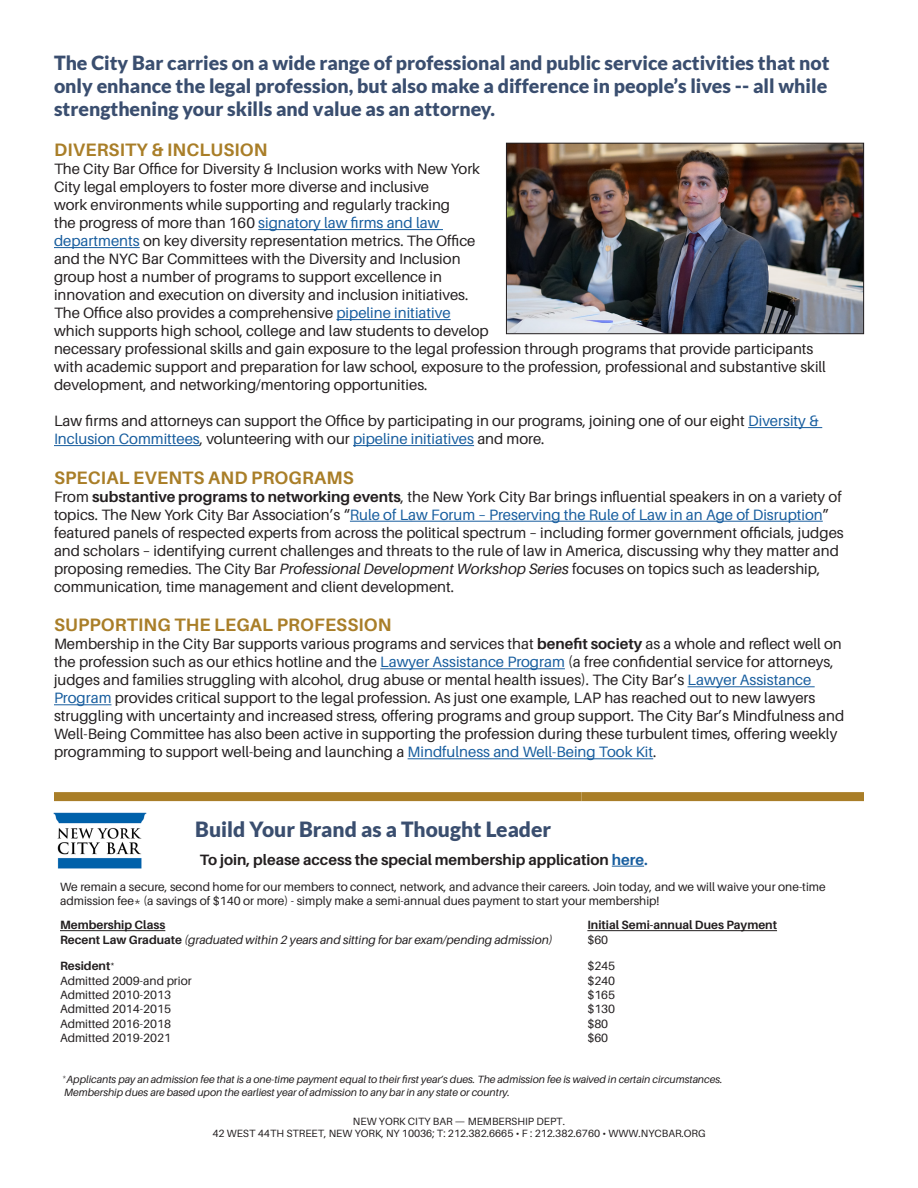
<style>
.page{position:relative;width:918px;height:1188px;background:#fff}
.page>*{position:absolute;margin:0;border:0;box-sizing:border-box;transform-origin:0 0}
.t1{font:900 21px "Lato";color:#3a4e6f}
.t2{font:900 19.5px/23.4px "Lato";color:#3a4e6f;text-align:justify}
.t3{font:700 18px "Aileron";letter-spacing:.01em;color:#a97e28}
.t4{font:15px/18px "Aileron";color:#231f20}
.t5{font:700 15px "Aileron";color:#231f20}
.t6{font:12px/14.4px "Aileron";color:#231f20}
.t7{font:italic 12px/14.4px "Aileron";color:#231f20}
.t8{font:700 12px/14.4px "Aileron";color:#231f20}
.t9{font:italic 10.5px "Aileron";color:#231f20}
.t10{font:10.5px "Aileron";color:#231f20}
.s1{color:#175d9e}
.s2{font-weight:700}
.s3{font-style:italic}
.s4{font-weight:700;font-style:normal}
.s5{font-weight:400}
</style>
<div class="page">
<hr style="left:258px;top:229px;width:185px;height:1px;background:#175d9e">
<hr style="left:54px;top:247px;width:86px;height:1px;background:#175d9e">
<hr style="left:336px;top:319px;width:115px;height:1px;background:#175d9e">
<hr style="left:748px;top:427px;width:74px;height:1px;background:#175d9e">
<hr style="left:54px;top:445px;width:146px;height:1px;background:#175d9e">
<hr style="left:353px;top:445px;width:121px;height:1px;background:#175d9e">
<hr style="left:350px;top:521px;width:473px;height:1px;background:#175d9e">
<hr style="left:380px;top:668px;width:185px;height:1px;background:#175d9e">
<hr style="left:688px;top:686px;width:127px;height:1px;background:#175d9e">
<hr style="left:54px;top:704px;width:57px;height:1px;background:#175d9e">
<hr style="left:408px;top:758px;width:245px;height:1px;background:#175d9e">
<img style="left:508px;top:145px;width:354px;height:187px">
<div style="left:506px;top:143px;width:358px;height:191px;border:1px solid #231f20"></div>
<div style="left:54px;top:792px;width:527px;height:9px;background:#a97e28"></div>
<div style="left:581px;top:792px;width:283px;height:9px;background:#a97e28"></div>
<hr style="left:60px;top:930px;width:105px;height:1px;background:#231f20">
<hr style="left:587px;top:930px;width:190px;height:1px;background:#231f20">
<hr style="left:612px;top:866px;width:32px;height:1px;background:#175d9e">
<img style="left:53px;top:812px;width:93px;height:56px">
<p class="t2" style="left:54px;top:50px;width:777px">The City Bar carries on a wide range of professional and public service activities that not only enhance the legal profession, but also make a difference in people’s lives -- all while strengthening your skills and value as an attorney.</p>
<p class="t3" style="left:54px;top:140px;width:215px">DIVERSITY &amp; INCLUSION</p>
<p class="t4" style="left:54px;top:160px;width:774px">The City Bar Office for Diversity &amp; Inclusion works with New York<br>City legal employers to foster more diverse and inclusive<br>work environments while supporting and regularly tracking<br>the progress of more than 160 <span class="s1">signatory law firms and law<br>departments</span> on key diversity representation metrics. The Office<br>and the NYC Bar Committees with the Diversity and Inclusion<br>group host a number of programs to support excellence in<br>innovation and execution on diversity and inclusion initiatives.<br>The Office also provides a comprehensive <span class="s1">pipeline initiative<br></span>which supports high school, college and law students to develop<br>necessary professional skills and gain exposure to the legal profession through programs that provide participants with academic support and preparation for law school, exposure to the profession, professional and substantive skill development, and networking/mentoring opportunities.</p>
<p class="t4" style="left:54px;top:412px;width:767px">Law firms and attorneys can support the Office by participating in our programs, joining one of our eight <span class="s1">Diversity &amp;<br>Inclusion Committees</span>, volunteering with our <span class="s1">pipeline initiatives</span> and more.</p>
<p class="t3" style="left:54px;top:467px;width:301px">SPECIAL EVENTS AND PROGRAMS</p>
<p class="t4" style="left:54px;top:488px;width:791px">From <span class="s2">substantive programs to networking events</span>, the New York City Bar brings influential speakers in on a variety of topics. The New York City Bar Association’s “<span class="s1">Rule of Law Forum – Preserving the Rule of Law in an Age of Disruption</span>” featured panels of respected experts from across the political spectrum – including former government officials, judges and scholars – identifying current challenges and threats to the rule of law in America, discussing why they matter and proposing remedies. The City Bar <span class="s3">Professional Development Workshop Series</span> focuses on topics such as leadership, communication, time management and client development.</p>
<p class="t3" style="left:54px;top:615px;width:339px">SUPPORTING THE LEGAL PROFESSION</p>
<p class="t4" style="left:54px;top:635px;width:792px">Membership in the City Bar supports various programs and services that <span class="s2">benefit society</span> as a whole and reflect well on the profession such as our ethics hotline and the <span class="s1">Lawyer Assistance Program</span> (a free confidential service for attorneys, judges and families struggling with alcohol, drug abuse or mental health issues). The City Bar’s <span class="s1">Lawyer Assistance Program</span> provides critical support to the legal profession. As just one example, LAP has reached out to new lawyers struggling with uncertainty and increased stress, offering programs and group support. The City Bar’s Mindfulness and Well-Being Committee has also been active in supporting the profession during these turbulent times, offering weekly programming to support well-being and launching a <span class="s1">Mindfulness and Well-Being Took Kit</span>.</p>
<p class="t1" style="left:195px;top:817px;width:357px">Build Your Brand as a Thought Leader</p>
<p class="t5" style="left:200px;top:851px;width:449px">To join, please access the special membership application <span class="s1">here.</span></p>
<p class="t6" style="left:60px;top:880px;width:767px">We remain a secure, second home for our members to connect, network, and advance their careers. Join today, and we will waive your one-time admission fee* (a savings of $140 or more) - simply make a semi-annual dues payment to start your membership!</p>
<p class="t7" style="left:60px;top:918px;width:494px"><span class="s4">Membership Class<br>Recent Law Graduate</span> (graduated within 2 years and sitting for bar exam/pending admission)</p>
<p class="t8" style="left:60px;top:959px;width:56px">Resident<sup>*</sup></p>
<p class="t6" style="left:60px;top:973px;width:133px">Admitted 2009-and prior<br>Admitted 2010-2013<br>Admitted 2014-2015<br>Admitted 2016-2018</p>
<p class="t6" style="left:60px;top:1031px;width:113px">Admitted 2019-2021</p>
<p class="t8" style="left:587px;top:918px;width:191px">Initial Semi-annual Dues Payment <span class="s5">$60</span></p>
<p class="t6" style="left:587px;top:959px;width:29px">$245</p>
<p class="t6" style="left:587px;top:973px;width:29px">$240</p>
<p class="t6" style="left:587px;top:988px;width:29px">$165</p>
<p class="t6" style="left:587px;top:1002px;width:29px">$130</p>
<p class="t6" style="left:587px;top:1017px;width:22px">$80</p>
<p class="t6" style="left:587px;top:1031px;width:22px">$60</p>
<p class="t9" style="left:63px;top:1074px;width:662px"><sup>*</sup>Applicants pay an admission fee that is a one-time payment equal to their first year’s dues. The admission fee is waived in certain circumstances.</p>
<p class="t9" style="left:64px;top:1086px;width:447px">Membership dues are based upon the earliest year of admission to any bar in any state or country.</p>
<p class="t10" style="left:353px;top:1115px;width:214px">NEW YORK CITY BAR — MEMBERSHIP DEPT.</p>
<p class="t10" style="left:212px;top:1128px;width:495px">42 WEST 44TH STREET, NEW YORK, NY 10036; T: 212.382.6665 • F : 212.382.6760 • WWW.NYCBAR.ORG</p>
</div>
